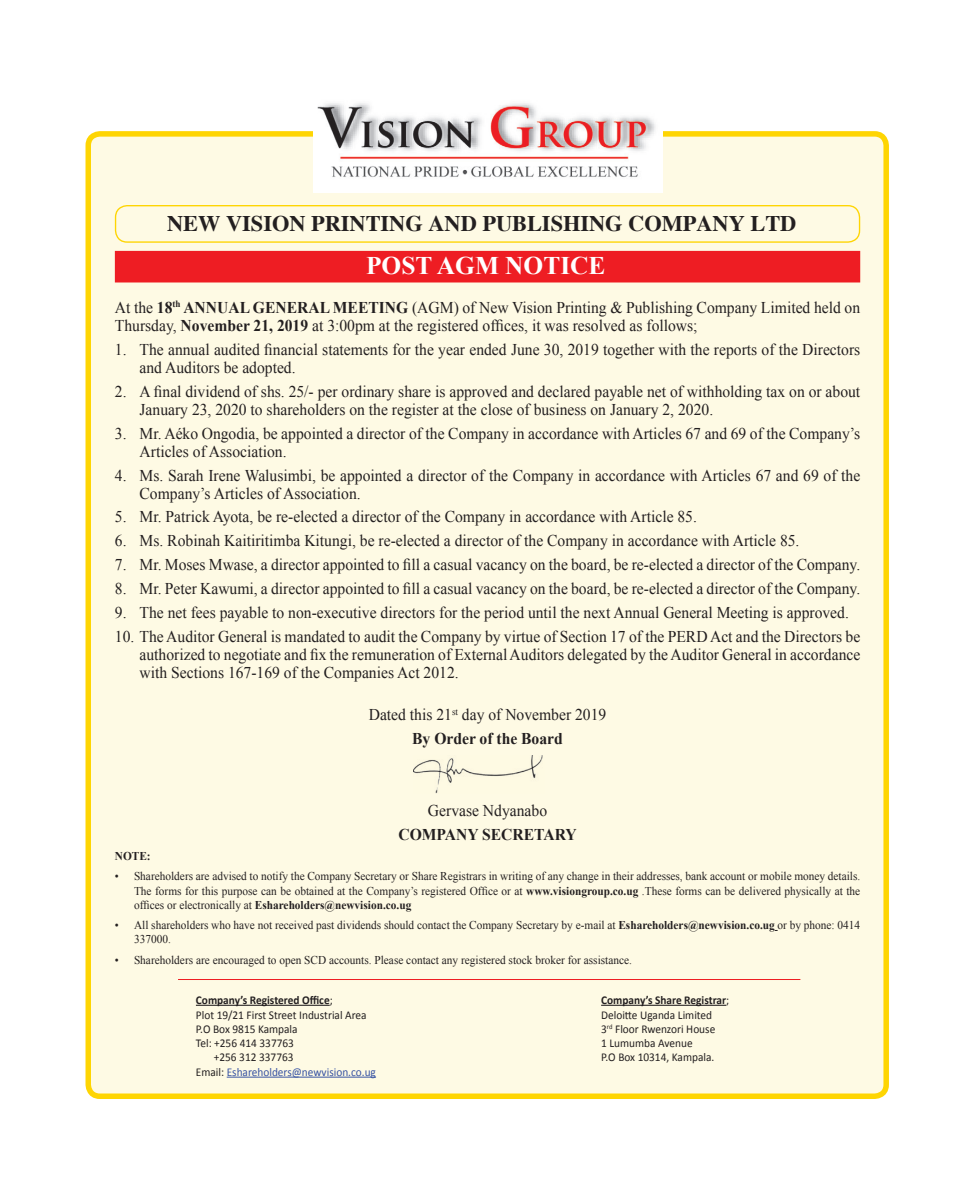
<style>
.page{position:relative;width:970px;height:1180px;background:#fff}
.page>*{position:absolute;margin:0;border:0;box-sizing:border-box;transform-origin:0 0}
.t1{font:700 25.43px "Times New Roman";color:#fff}
.t2{font:700 22.28px "Times";color:#231f20}
.t3{font:16.43px/18px "Times New Roman";color:#231f20;scale:.95 1}
.t4{font:700 16.43px "Times New Roman";color:#231f20;scale:.95 1}
.t5{font:11.92px/14.4px "Times New Roman";color:#231f20;text-align:justify;scale:.95 1}
.t6{font:11.92px "Calibri";color:#231f20;scale:.95 1}
.t7{font:700 11.92px "Calibri";color:#231f20;scale:.95 1}
.t8{font:11.92px "Calibri";color:#3853a3;scale:.95 1}
.t9{font:700 11.92px "Times New Roman";color:#231f20;scale:.95 1}
.s1{font-weight:700}
.s2{font-weight:400}
.s3{color:#231f20}
</style>
<div class="page">
<div style="left:88px;top:134px;width:798px;height:962px;background:#fefae4;border-radius:12px"></div>
<div style="left:85px;top:131px;width:803px;height:968px;border:5px solid #fed503;border-radius:12px"></div>
<div style="left:115px;top:205px;width:745px;height:38px;border:1px solid #fed503;border-radius:12px"></div>
<div style="left:115px;top:251px;width:745px;height:31px;background:#ee1d23"></div>
<img style="left:313px;top:103px;width:349px;height:89px">
<hr style="left:178px;top:979px;width:622px;height:1px;background:#ee1d23">
<img style="left:413px;top:756px;width:130px;height:38px">
<hr style="left:196px;top:1005px;width:134px;height:1px;background:#231f20">
<hr style="left:601px;top:1005px;width:125px;height:1px;background:#231f20">
<hr style="left:227px;top:1077px;width:149px;height:1px;background:#3853a3">
<h2 class="t2" style="left:167px;top:211px;width:630px">NEW VISION PRINTING AND PUBLISHING COMPANY LTD</h2>
<h1 class="t1" style="left:366px;top:248px;width:241px">POST AGM NOTICE</h1>
<p class="t3" style="left:115px;top:298px;width:786px">At the <span class="s1">18</span><sup>th</sup> <span class="s1">ANNUAL GENERAL MEETING</span> (AGM) of New Vision Printing &amp; Publishing Company Limited held on<br>Thursday, <span class="s1">November 21, 2019</span> at 3:00pm at the registered offices, it was resolved as follows;</p>
<p class="t3" style="left:139px;top:340px;width:760px;text-indent:-25px">1. The annual audited financial statements for the year ended June 30, 2019 together with the reports of the Directors and Auditors be adopted.</p>
<p class="t3" style="left:139px;top:382px;width:760px;text-indent:-25px">2. A final dividend of shs. 25/- per ordinary share is approved and declared payable net of withholding tax on or about<br>January 23, 2020 to shareholders on the register at the close of business on January 2, 2020.</p>
<p class="t3" style="left:139px;top:424px;width:760px;text-indent:-25px">3. Mr. Aéko Ongodia, be appointed a director of the Company in accordance with Articles 67 and 69 of the Company’s<br>Articles of Association.</p>
<p class="t3" style="left:139px;top:466px;width:760px;text-indent:-25px">4. Ms. Sarah Irene Walusimbi, be appointed a director of the Company in accordance with Articles 67 and 69 of the<br>Company’s Articles of Association.</p>
<p class="t3" style="left:115px;top:508px;width:614px">5. Mr. Patrick Ayota, be re-elected a director of the Company in accordance with Article 85.</p>
<p class="t3" style="left:115px;top:532px;width:722px">6. Ms. Robinah Kaitiritimba Kitungi, be re-elected a director of the Company in accordance with Article 85.</p>
<p class="t3" style="left:115px;top:556px;width:786px">7. Mr. Moses Mwase, a director appointed to fill a casual vacancy on the board, be re-elected a director of the Company.</p>
<p class="t3" style="left:115px;top:580px;width:786px">8. Mr. Peter Kawumi, a director appointed to fill a casual vacancy on the board, be re-elected a director of the Company.</p>
<p class="t3" style="left:115px;top:603px;width:774px">9. The net fees payable to non-executive directors for the period until the next Annual General Meeting is approved.</p>
<p class="t3" style="left:139px;top:627px;width:760px;text-align:justify;text-indent:-25px">10. The Auditor General is mandated to audit the Company by virtue of Section 17 of the PERD Act and the Directors be authorized to negotiate and fix the remuneration of External Auditors delegated by the Auditor General in accordance with Sections 167-169 of the Companies Act 2012.</p>
<p class="t3" style="left:369px;top:702px;width:251px;line-height:23.8px;text-align:center">Dated this 21<sup>st</sup> day of November 2019<br><span class="s1">By Order of the Board</span></p>
<p class="t3" style="left:428px;top:801px;width:127px">Gervase Ndyanabo</p>
<p class="t4" style="left:398px;top:823px;width:189px">COMPANY SECRETARY</p>
<p class="t9" style="left:115px;top:848px;width:39px">NOTE:</p>
<p class="t5" style="left:134px;top:869px;width:766px;text-indent:-19px">• Shareholders are advised to notify the Company Secretary or Share Registrars in writing of any change in their addresses, bank account or mobile money details.<br>The forms for this purpose can be obtained at the Company’s registered Office or at <span class="s1">www.visiongroup.co.ug</span> .These forms can be delivered physically at the offices or electronically at <span class="s1">Eshareholders@newvision.co.ug</span></p>
<p class="t5" style="left:134px;top:918px;width:766px;text-indent:-19px">• All shareholders who have not received past dividends should contact the Company Secretary by e-mail at <span class="s1">Eshareholders@newvision.co.ug</span> or by phone: 0414<br>337000.</p>
<p class="t5" style="left:115px;top:952px;width:546px">• Shareholders are encouraged to open SCD accounts. Please contact any registered stock broker for assistance.</p>
<p class="t7" style="left:196px;top:993px;width:145px">Company’s Registered Office<span class="s2">;</span></p>
<p class="t7" style="left:601px;top:993px;width:136px">Company’s Share Registrar<span class="s2">;</span></p>
<p class="t6" style="left:196px;top:1007px;width:181px">Plot 19/21 First Street Industrial Area</p>
<p class="t6" style="left:601px;top:1007px;width:118px">Deloitte Uganda Limited</p>
<p class="t6" style="left:196px;top:1021px;width:109px">P.O Box 9815 Kampala</p>
<p class="t6" style="left:601px;top:1021px;width:122px">3<sup>rd</sup> Floor Rwenzori House</p>
<p class="t6" style="left:196px;top:1036px;width:105px">Tel: +256 414 337763</p>
<p class="t6" style="left:601px;top:1036px;width:98px">1 Lumumba Avenue</p>
<p class="t6" style="left:214px;top:1050px;width:85px">+256 312 337763</p>
<p class="t6" style="left:601px;top:1050px;width:121px">P.O Box 10314, Kampala.</p>
<p class="t8" style="left:196px;top:1064px;width:191px"><span class="s3">Email:</span> Eshareholders@newvision.co.ug</p>
</div>
